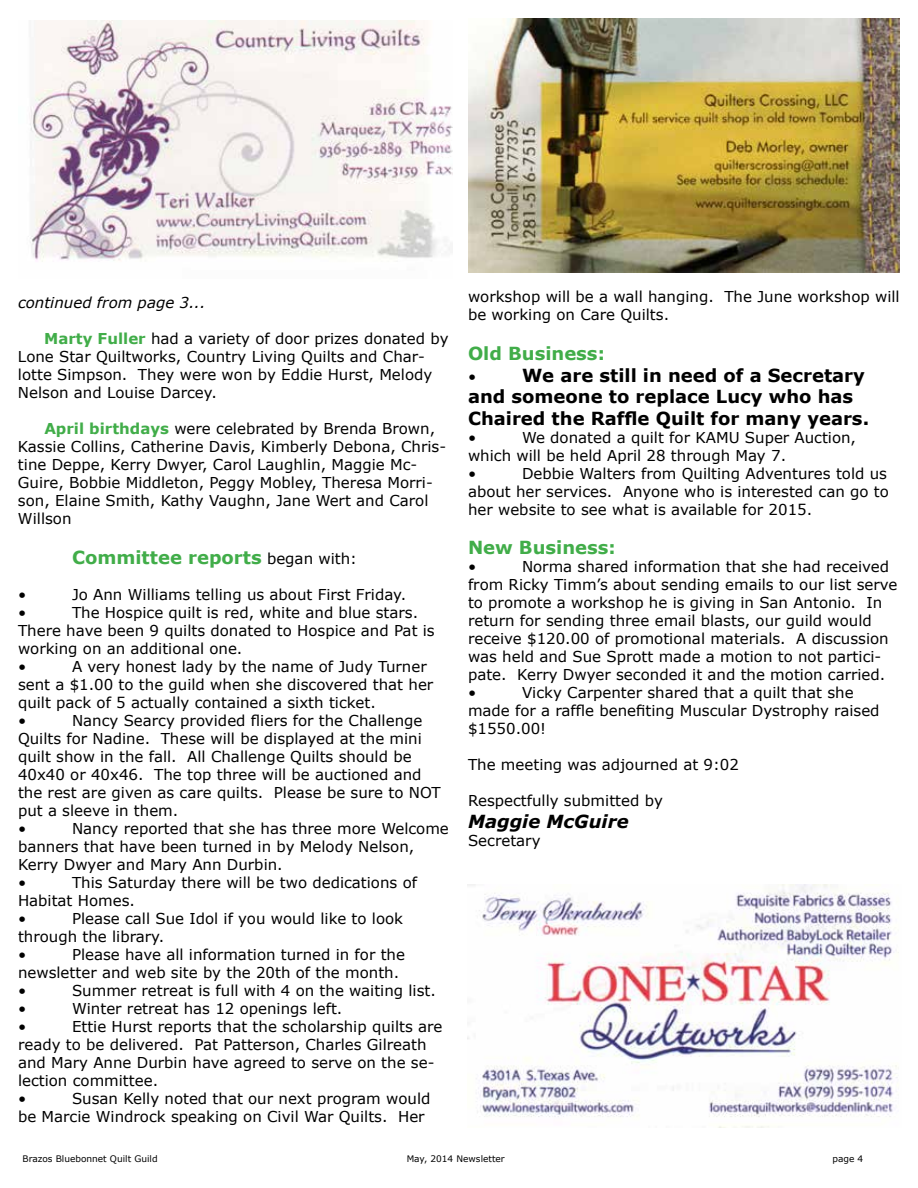
<style>
.page{position:relative;width:918px;height:1188px;background:#fff}
.page>*{position:absolute;margin:0;border:0;box-sizing:border-box;transform-origin:0 0}
.t1{font:700 18px/21.6px "Verdana";color:#000}
.t2{font:700 18px "Verdana";color:#41ad49}
.t3{font:italic 700 18px "Verdana";color:#000}
.t4{font:15px/18px "Verdana";color:#000}
.t5{font:italic 15px "Verdana";color:#000}
.t6{font:9px "Verdana";color:#000}
.s1{font-weight:700;color:#41ad49}
.s2{font-weight:400;font-size:15px;color:#000}
</style>
<div class="page">
<img style="left:29px;top:21px;width:423px;height:241px">
<img style="left:469px;top:18px;width:431px;height:255px">
<img style="left:467px;top:884px;width:432px;height:243px">
<p class="t5" style="left:18px;top:293px;width:189px">continued from page 3...</p>
<p class="t4" style="left:18px;top:330px;width:432px;text-indent:26px"><span class="s1">Marty Fuller</span> had a variety of door prizes donated by Lone Star Quiltworks, Country Living Quilts and Char&shy;lotte Simpson. They were won by Eddie Hurst, Melody Nelson and Louise Darcey.</p>
<p class="t4" style="left:18px;top:420px;width:430px;text-indent:26px"><span class="s1">April birthdays</span> were celebrated by Brenda Brown, Kassie Collins, Catherine Davis, Kimberly Debona, Chris&shy;tine Deppe, Kerry Dwyer, Carol Laughlin, Maggie Mc-Guire, Bobbie Middleton, Peggy Mobley, Theresa Morri&shy;son, Elaine Smith, Kathy Vaughn, Jane Wert and Carol Willson</p>
<p class="t2" style="left:72px;top:545px;width:287px">Committee reports <span class="s2">began with:</span></p>
<p class="t4" style="left:18px;top:585px;width:10px">•</p>
<p class="t4" style="left:72px;top:585px;width:336px">Jo Ann Williams telling us about First Friday.</p>
<p class="t4" style="left:18px;top:603px;width:10px">•</p>
<p class="t4" style="left:18px;top:603px;width:418px;text-indent:54px">The Hospice quilt is red, white and blue stars.<br>There have been 9 quilts donated to Hospice and Pat is working on an additional one.<br>•</p>
<p class="t4" style="left:18px;top:657px;width:417px;text-indent:54px">A very honest lady by the name of Judy Turner sent a $1.00 to the guild when she discovered that her quilt pack of 5 actually contained a sixth ticket.<br>•</p>
<p class="t4" style="left:18px;top:711px;width:424px;text-indent:54px">Nancy Searcy provided fliers for the Challenge Quilts for Nadine. These will be displayed at the mini quilt show in the fall. All Challenge Quilts should be 40x40 or 40x46. The top three will be auctioned and the rest are given as care quilts. Please be sure to NOT put a sleeve in them.<br>•</p>
<p class="t4" style="left:18px;top:819px;width:432px;text-indent:54px">Nancy reported that she has three more Welcome banners that have been turned in by Melody Nelson,<br>Kerry Dwyer and Mary Ann Durbin.<br>•</p>
<p class="t4" style="left:18px;top:873px;width:401px;text-indent:54px">This Saturday there will be two dedications of<br>Habitat Homes.<br>•</p>
<p class="t4" style="left:18px;top:909px;width:387px;text-indent:54px">Please call Sue Idol if you would like to look through the library.<br>•</p>
<p class="t4" style="left:18px;top:945px;width:389px;text-indent:54px">Please have all information turned in for the newsletter and web site by the 20th of the month. •</p>
<p class="t4" style="left:72px;top:981px;width:365px">Summer retreat is full with 4 on the waiting list.</p>
<p class="t4" style="left:18px;top:999px;width:10px">•</p>
<p class="t4" style="left:72px;top:999px;width:272px">Winter retreat has 12 openings left.</p>
<p class="t4" style="left:18px;top:1017px;width:10px">•</p>
<p class="t4" style="left:18px;top:1017px;width:426px;text-indent:54px">Ettie Hurst reports that the scholarship quilts are ready to be delivered. Pat Patterson, Charles Gilreath and Mary Anne Durbin have agreed to serve on the se&shy;lection committee.<br>•</p>
<p class="t4" style="left:18px;top:1089px;width:414px;text-indent:54px">Susan Kelly noted that our next program would be Marcie Windrock speaking on Civil War Quilts. Her</p>
<p class="t4" style="left:468px;top:288px;width:433px">workshop will be a wall hanging. The June workshop will be working on Care Quilts.</p>
<p class="t2" style="left:468px;top:341px;width:138px">Old Business:</p>
<p class="t4" style="left:468px;top:367px;width:10px">•</p>
<p class="t1" style="left:468px;top:364px;width:403px;text-indent:54px">We are still in need of a Secretary and someone to replace Lucy who has<br>Chaired the Raffle Quilt for many years.</p>
<p class="t4" style="left:468px;top:428px;width:10px">•</p>
<p class="t4" style="left:468px;top:428px;width:390px;text-indent:54px">We donated a quilt for KAMU Super Auction, which will be held April 28 through May 7.<br>•</p>
<p class="t4" style="left:468px;top:464px;width:422px;text-indent:54px">Debbie Walters from Quilting Adventures told us about her services. Anyone who is interested can go to her website to see what is available for 2015.</p>
<p class="t2" style="left:468px;top:535px;width:149px">New Business:</p>
<p class="t4" style="left:468px;top:558px;width:10px">•</p>
<p class="t4" style="left:468px;top:558px;width:431px;text-indent:54px">Norma shared information that she had received from Ricky Timm’s about sending emails to our list serve to promote a workshop he is giving in San Antonio. In return for sending three email blasts, our guild would receive $120.00 of promotional materials. A discussion was held and Sue Sprott made a motion to not partici&shy;pate. Kerry Dwyer seconded it and the motion carried.<br>•</p>
<p class="t4" style="left:468px;top:684px;width:413px;text-indent:54px">Vicky Carpenter shared that a quilt that she made for a raffle benefiting Muscular Dystrophy raised $1550.00!</p>
<p class="t4" style="left:468px;top:756px;width:273px">The meeting was adjourned at 9:02</p>
<p class="t4" style="left:468px;top:792px;width:196px">Respectfully submitted by</p>
<p class="t3" style="left:468px;top:809px;width:162px">Maggie McGuire</p>
<p class="t4" style="left:468px;top:831px;width:74px">Secretary</p>
<p class="t6" style="left:22px;top:1152px;width:137px">Brazos Bluebonnet Quilt Guild</p>
<p class="t6" style="left:407px;top:1152px;width:100px">May, 2014 Newsletter</p>
<p class="t6" style="left:832px;top:1152px;width:32px">page 4</p>
</div>
